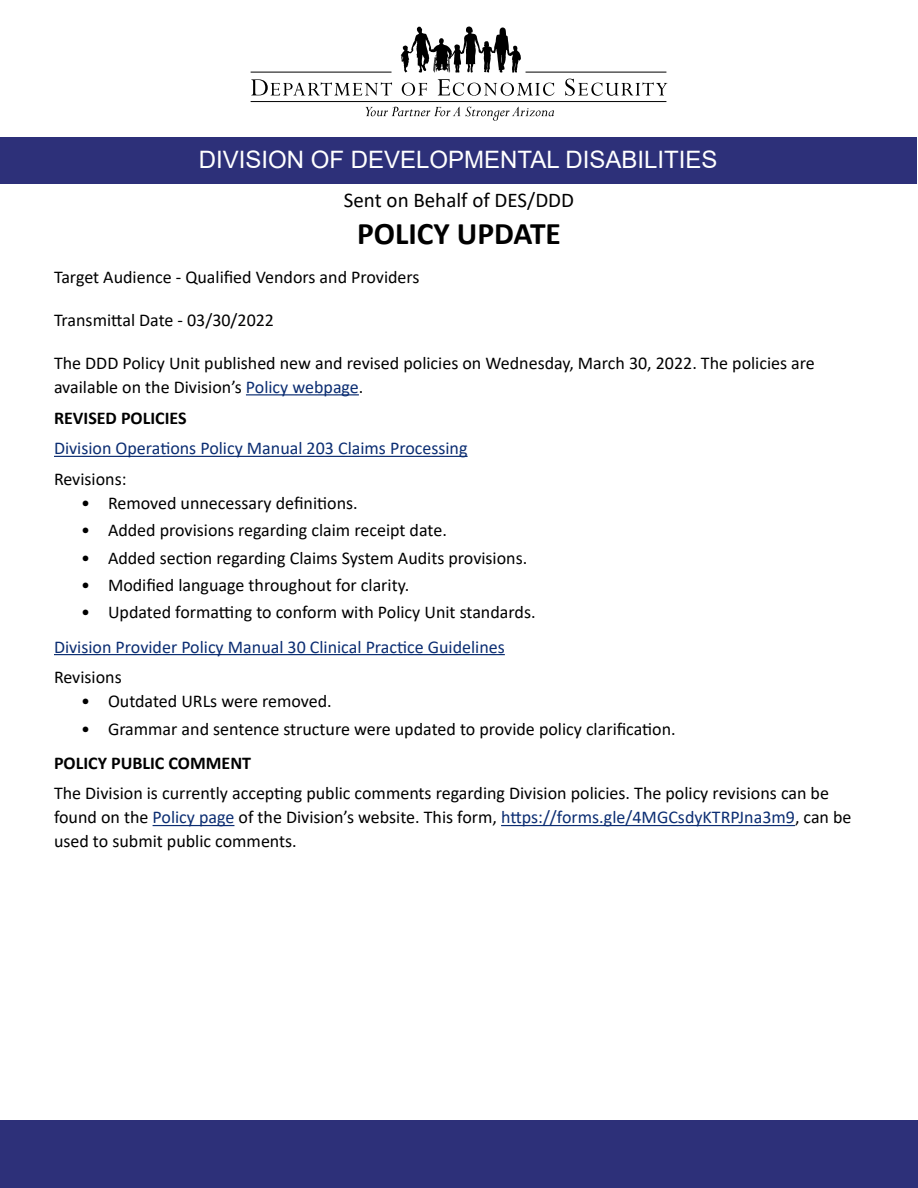
<style>
.page{position:relative;width:918px;height:1188px;background:#fff}
.page>*{position:absolute;margin:0;border:0;box-sizing:border-box;transform-origin:0 0}
.t1{font:700 31.5px "Calibri";color:#000}
.t2{font:24px "Arial";color:#fff}
.t3{font:21px "Calibri";color:#000}
.t4{font:18px/24px "Calibri";color:#000}
.t5{font:18px "Calibri";color:#0b2d72}
.t6{font:700 18px "Calibri";color:#000}
.s1{color:#0b2d72}
</style>
<div class="page">
<div style="left:0;top:1120px;width:918px;height:68px;background:#2d3079"></div>
<div style="left:1px;top:138px;width:916px;height:46px;background:#2d3079"></div>
<svg style="left:251px;top:79px;width:141px;height:16px"></svg>
<svg style="left:366px;top:107px;width:188px;height:14px"></svg>
<svg style="left:401px;top:27px;width:120px;height:46px"></svg>
<svg style="left:402px;top:83px;width:25px;height:13px"></svg>
<svg style="left:438px;top:79px;width:116px;height:17px"></svg>
<svg style="left:565px;top:79px;width:102px;height:17px"></svg>
<hr style="left:251px;top:72px;width:141px;height:1px;background:#000">
<hr style="left:526px;top:72px;width:140px;height:1px;background:#000">
<hr style="left:251px;top:101px;width:415px;height:1px;background:#000">
<hr style="left:246px;top:394px;width:113px;height:1px;background:#0b2d72">
<hr style="left:54px;top:456px;width:414px;height:1px;background:#0b2d72">
<hr style="left:54px;top:654px;width:451px;height:1px;background:#0b2d72">
<hr style="left:153px;top:825px;width:81px;height:1px;background:#0b2d72">
<hr style="left:501px;top:825px;width:294px;height:1px;background:#0b2d72">
<h2 class="t2" style="left:199px;top:143px;width:520px">DIVISION OF DEVELOPMENTAL DISABILITIES</h2>
<p class="t3" style="left:344px;top:185px;width:232px">Sent on Behalf of DES/DDD</p>
<h1 class="t1" style="left:357px;top:212px;width:205px">POLICY UPDATE</h1>
<p class="t4" style="left:54px;top:264px;width:367px">Target Audience - Qualified Vendors and Providers</p>
<p class="t4" style="left:54px;top:307px;width:222px">Transmittal Date - 03/30/2022</p>
<p class="t4" style="left:54px;top:350px;width:762px">The DDD Policy Unit published new and revised policies on Wednesday, March 30, 2022. The policies are available on the Division’s <span class="s1">Policy webpage</span>.</p>
<p class="t6" style="left:54px;top:405px;width:134px">REVISED POLICIES</p>
<p class="t5" style="left:54px;top:436px;width:415px">Division Operations Policy Manual 203 Claims Processing</p>
<p class="t4" style="left:54px;top:467px;width:74px">Revisions:</p>
<p class="t4" style="left:81px;top:491px;width:278px">• Removed unnecessary definitions.</p>
<p class="t4" style="left:81px;top:518px;width:367px">• Added provisions regarding claim receipt date.</p>
<p class="t4" style="left:81px;top:545px;width:448px">• Added section regarding Claims System Audits provisions.</p>
<p class="t4" style="left:81px;top:573px;width:330px">• Modified language throughout for clarity.</p>
<p class="t4" style="left:81px;top:600px;width:456px">• Updated formatting to conform with Policy Unit standards.</p>
<p class="t5" style="left:54px;top:634px;width:452px">Division Provider Policy Manual 30 Clinical Practice Guidelines</p>
<p class="t4" style="left:54px;top:665px;width:69px">Revisions</p>
<p class="t4" style="left:81px;top:689px;width:252px">• Outdated URLs were removed.</p>
<p class="t4" style="left:81px;top:716px;width:596px">• Grammar and sentence structure were updated to provide policy clarification.</p>
<p class="t6" style="left:54px;top:750px;width:199px">POLICY PUBLIC COMMENT</p>
<p class="t4" style="left:54px;top:781px;width:799px">The Division is currently accepting public comments regarding Division policies. The policy revisions can be found on the <span class="s1">Policy page</span> of the Division’s website. This form, <span class="s1">https://forms.gle/4MGCsdyKTRPJna3m9</span>, can be used to submit public comments.</p>
</div>
